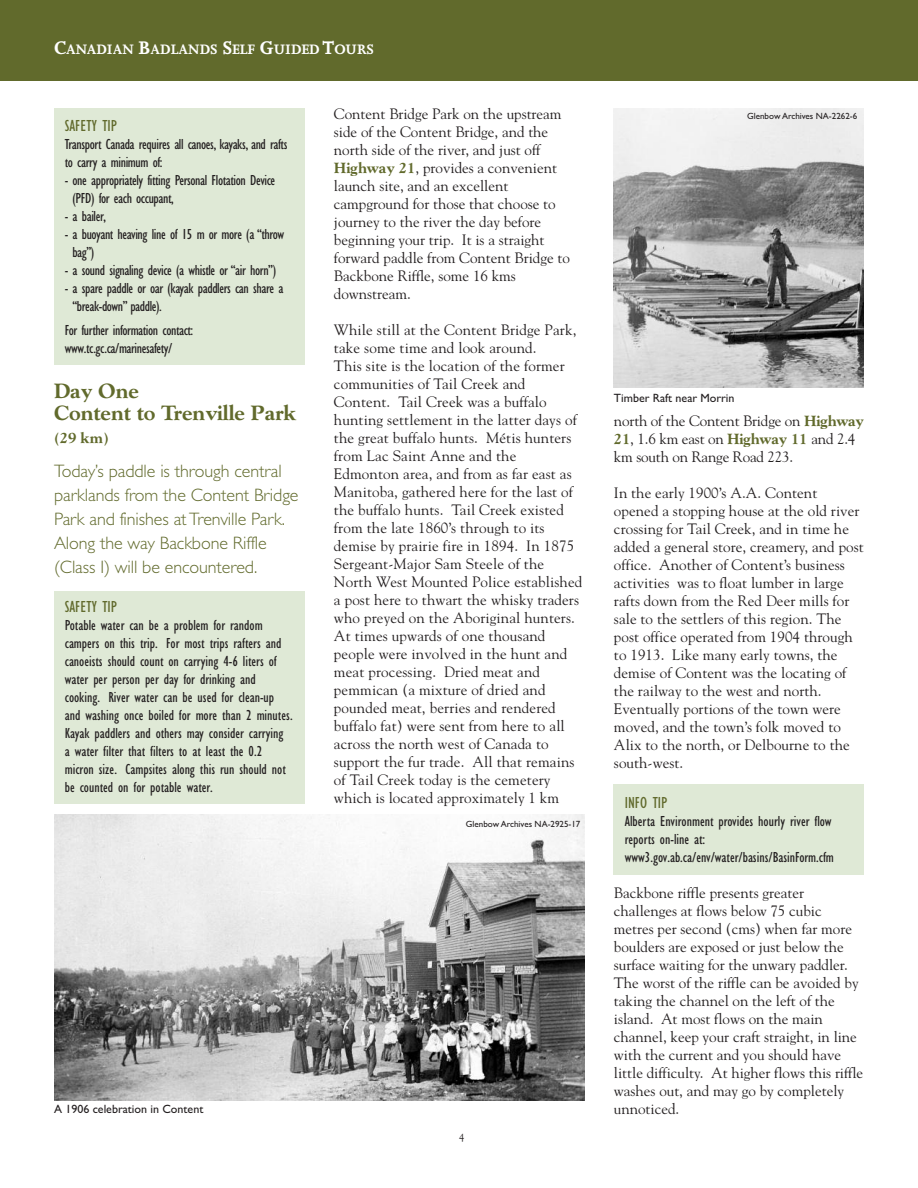
<style>
.page{position:relative;width:918px;height:1188px;background:#fff}
.page>*{position:absolute;margin:0;border:0;box-sizing:border-box;transform-origin:0 0}
.t1{font:800 21px/22.5px "Goudy";color:#616a2c}
.t2{font:300 18px/24px "Gill Sans";letter-spacing:-.005em;color:#616a2c}
.t3{font:condensed 16.5px "Gill Sans";color:#616a2c}
.t4{font:700 15.75px "Joanna";color:#fff}
.t5{font:15px/18px "Goudy";letter-spacing:.005em;color:#231f20}
.t6{font:condensed 15px/18px "Gill Sans";color:#231f20}
.t7{font:condensed 15px/18px "Gill Sans";letter-spacing:-.025em;color:#231f20}
.t8{font:800 15px "Goudy";color:#616a2c}
.t9{font:12px "Gill Sans";color:#231f20}
.t10{font:10.5px "Goudy";color:#231f20}
.t11{font:9px "Gill Sans";color:#231f20}
.s1{font-size:21px}
.s2{font-weight:800;color:#616a2c}
</style>
<div class="page">
<div style="left:54px;top:108px;width:250px;height:256px;background:#dfe9d6"></div>
<div style="left:54px;top:592px;width:250px;height:212px;background:#dfe9d6"></div>
<div style="left:614px;top:785px;width:250px;height:90px;background:#dfe9d6"></div>
<div style="left:0;top:0;width:918px;height:81px;background:#616a2c"></div>
<img style="left:54px;top:814px;width:530px;height:286px">
<img style="left:614px;top:108px;width:250px;height:280px">
<p class="t4" style="left:54px;top:44px;width:322px"><span class="s1">C</span>ANADIAN <span class="s1">B</span>ADLANDS <span class="s1">S</span>ELF <span class="s1">G</span>UIDED <span class="s1">T</span>OURS</p>
<p class="t3" style="left:65px;top:119px;width:54px">SAFETY TIP</p>
<p class="t7" style="left:65px;top:137px;width:224px">Transport Canada requires all canoes, kayaks, and rafts to carry a minimum of:</p>
<p class="t7" style="left:72px;top:173px;width:204px;text-indent:-8px">- one appropriately fitting Personal Flotation Device (PFD) for each occupant,</p>
<p class="t6" style="left:65px;top:209px;width:43px">- a bailer,</p>
<p class="t7" style="left:72px;top:227px;width:213px;text-indent:-8px">- a buoyant heaving line of 15 m or more (a “throw bag”)</p>
<p class="t7" style="left:65px;top:263px;width:213px">- a sound signaling device (a whistle or “air horn”)</p>
<p class="t7" style="left:72px;top:281px;width:212px;text-indent:-8px">- a spare paddle or oar (kayak paddlers can share a “break-down” paddle).</p>
<p class="t7" style="left:65px;top:322px;width:130px">For further information contact: www.tc.gc.ca/marinesafety/</p>
<h1 class="t1" style="left:54px;top:381px;width:244px">Day One<br>Content to Trenville Park</h1>
<p class="t8" style="left:54px;top:432px;width:56px">(29 km)</p>
<p class="t2" style="left:54px;top:459px;width:246px">Today’s paddle is through central parklands from the Content Bridge Park and finishes atTrenville Park.<br>Along the way Backbone Riffle (Class I) will be encountered.</p>
<p class="t3" style="left:65px;top:601px;width:54px">SAFETY TIP</p>
<p class="t6" style="left:65px;top:618px;width:229px">Potable water can be a problem for random campers on this trip. For most trips rafters and canoeists should count on carrying 4-6 liters of water per person per day for drinking and cooking. River water can be used for clean-up and washing once boiled for more than 2 minutes.<br>Kayak paddlers and others may consider carrying<br>a water filter that filters to at least the 0.2 micron size. Campsites along this run should not be counted on for potable water.</p>
<p class="t9" style="left:54px;top:1102px;width:151px">A 1906 celebration in Content</p>
<p class="t5" style="left:334px;top:105px;width:229px">Content Bridge Park on the upstream</p>
<p class="t11" style="left:747px;top:111px;width:112px">Glenbow Archives NA-2262-6</p>
<p class="t5" style="left:334px;top:123px;width:237px">side of the Content Bridge, and the north side of the river, and just off<br><span class="s2">Highway 21</span>, provides a convenient launch site, and an excellent campground for those that choose to journey to the river the day before beginning your trip. It is a straight forward paddle from Content Bridge to<br>Backbone Riffle, some 16 kms downstream.</p>
<p class="t5" style="left:334px;top:321px;width:250px">While still at the Content Bridge Park, take some time and look around.<br>This site is the location of the former communities of Tail Creek and Content. Tail Creek was a buffalo hunting settlement in the latter days of the great buffalo hunts. Métis hunters from Lac Saint Anne and the Edmonton area, and from as far east as Manitoba, gathered here for the last of the buffalo hunts. Tail Creek existed from the late 1860’s through to its demise by prairie fire in 1894. In 1875<br>Sergeant-Major Sam Steele of the North West Mounted Police established a post here to thwart the whisky traders who preyed on the Aboriginal hunters.<br>At times upwards of one thousand people were involved in the hunt and meat processing. Dried meat and pemmican (a mixture of dried and pounded meat, berries and rendered buffalo fat) were sent from here to all across the north west of Canada to support the fur trade. All that remains of Tail Creek today is the cemetery which is located approximately 1 km</p>
<p class="t9" style="left:614px;top:391px;width:122px">Timber Raft near Morrin</p>
<p class="t5" style="left:614px;top:411px;width:251px">north of the Content Bridge on <span class="s2">Highway<br>21</span>, 1.6 km east on <span class="s2">Highway 11</span> and 2.4 km south on Range Road 223.</p>
<p class="t5" style="left:614px;top:483px;width:251px">In the early 1900’s A.A. Content opened a stopping house at the old river crossing for Tail Creek, and in time he added a general store, creamery, and post office. Another of Content’s business activities was to float lumber in large rafts down from the Red Deer mills for sale to the settlers of this region. The post office operated from 1904 through to 1913. Like many early towns, the demise of Content was the locating of the railway to the west and north.<br>Eventually portions of the town were moved, and the town’s folk moved to Alix to the north, or Delbourne to the south-west.</p>
<p class="t3" style="left:625px;top:796px;width:44px">INFO TIP</p>
<p class="t6" style="left:625px;top:814px;width:211px">Alberta Environment provides hourly river flow reports on-line at: www3.gov.ab.ca/env/water/basins/BasinForm.cfm</p>
<p class="t5" style="left:614px;top:884px;width:251px">Backbone riffle presents greater challenges at flows below 75 cubic metres per second (cms) when far more boulders are exposed or just below the surface waiting for the unwary paddler.<br>The worst of the riffle can be avoided by taking the channel on the left of the island. At most flows on the main channel, keep your craft straight, in line with the current and you should have little difficulty. At higher flows this riffle washes out, and may go by completely unnoticed.</p>
<p class="t11" style="left:466px;top:819px;width:116px">Glenbow Archives NA-2925-17</p>
<p class="t10" style="left:459px;top:1131px;width:7px">4</p>
</div>
